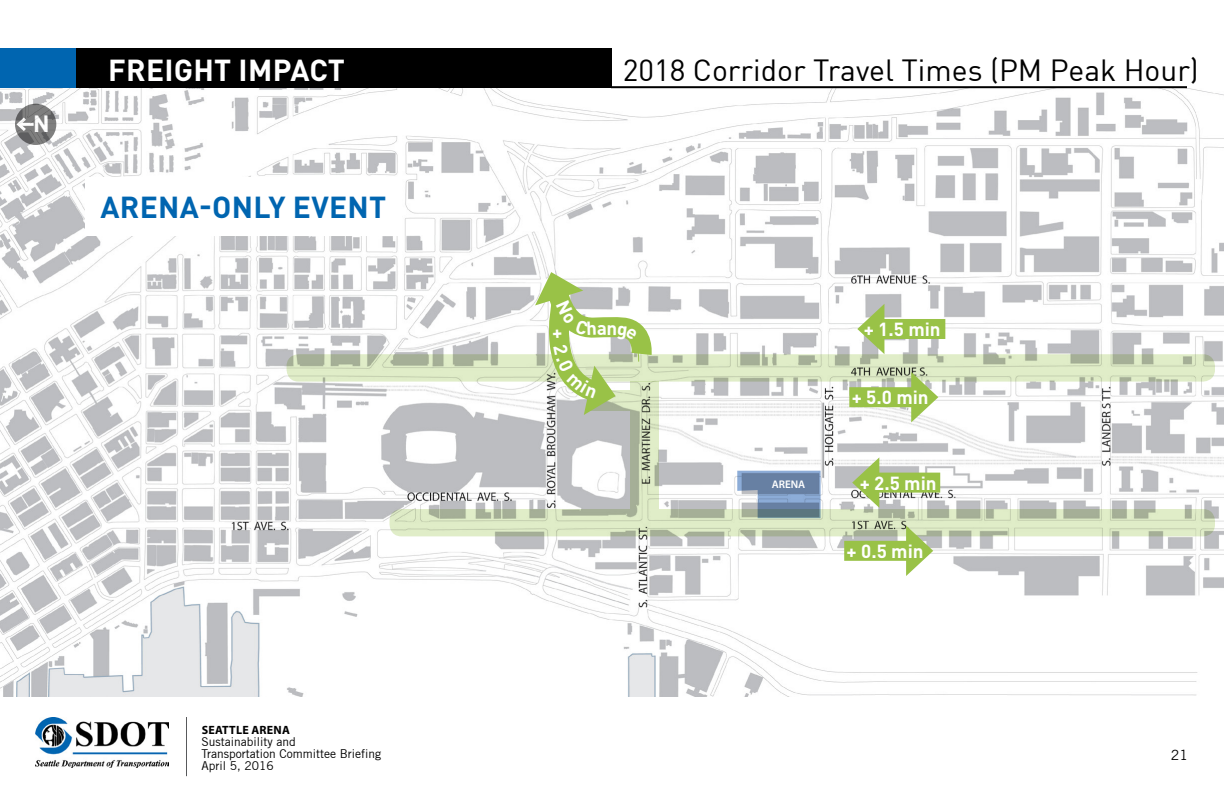
<style>
.page{position:relative;width:1224px;height:792px;background:#fff}
.page>*{position:absolute;margin:0;border:0;box-sizing:border-box;transform-origin:0 0}
.t1{font:30px "DIN";color:#000}
.t2{font:700 30px "DIN Pro";letter-spacing:.01em;color:#0065b0}
.t3{font:700 30px "DIN Pro";letter-spacing:.01em;color:#fff}
.t4{font:700 23.2px "DIN Pro";color:#fff}
.t5{font:700 18.8px "DIN Pro";color:#fff}
.t6{font:14px "Trade Gothic";color:#000}
.t7{font:12px/12px "Trade Gothic";color:#000}
.t8{font:700 12px "Myriad Pro";letter-spacing:.02em;color:#000}
.t9{font:600 11.1px "Myriad Pro";color:#fff}
</style>
<div class="page">
<img style="left:36px;top:717px;width:133px;height:50px">
<hr style="left:186px;top:717px;width:1px;height:59px;background:#58595b">
<div style="left:76px;top:49px;width:536px;height:39px;background:#000"></div>
<div style="left:0;top:49px;width:76px;height:39px;background:#0065b0"></div>
<img style="left:0;top:88px;width:1224px;height:609px">
<svg style="left:15px;top:104px;width:41px;height:41px"></svg>
<hr style="left:19px;top:123px;width:15px;height:3px;background:#fff">
<svg style="left:14px;top:114px;width:15px;height:20px"></svg>
<hr style="left:611px;top:86px;width:576px;height:2px;background:#000">
<div style="left:85px;top:177px;width:317px;height:59px;background:#fff"></div>
<svg style="left:287px;top:354px;width:928px;height:28px;background:#cfdbba"></svg>
<svg style="left:390px;top:509px;width:825px;height:27px;background:#ccd8b7"></svg>
<div style="left:844px;top:541px;width:72px;height:20px;background:#99c247"></div>
<svg style="left:906px;top:526px;width:27px;height:50px"></svg>
<div style="left:849px;top:387px;width:72px;height:20px;background:#99c247"></div>
<svg style="left:911px;top:372px;width:27px;height:50px"></svg>
<div style="left:870px;top:473px;width:70px;height:20px;background:#99c247"></div>
<svg style="left:852px;top:457px;width:27px;height:51px"></svg>
<div style="left:875px;top:319px;width:70px;height:20px;background:#99c247"></div>
<svg style="left:857px;top:304px;width:27px;height:50px"></svg>
<svg style="left:737px;top:471px;width:84px;height:47px;background:#7c94ae"></svg>
<svg style="left:630px;top:416px;width:28px;height:93px;background:#bbc6a8"></svg>
<svg style="left:531px;top:264px;width:131px;height:152px"></svg>
<h2 class="t4" style="left:33px;top:108px;width:18px">N</h2>
<h1 class="t3" style="left:108px;top:50px;width:238px">FREIGHT IMPACT</h1>
<h1 class="t1" style="left:623px;top:52px;width:578px">2018 Corridor Travel Times (PM Peak Hour)</h1>
<h1 class="t2" style="left:100px;top:187px;width:287px">ARENA-ONLY EVENT</h1>
<h3 class="t5" style="left:607px;top:315px;width:12px">n</h3>
<p class="t9" style="left:772px;top:477px;width:35px">ARENA</p>
<h3 class="t5" style="left:864px;top:317px;width:78px">+ 1.5 min</h3>
<h3 class="t5" style="left:852px;top:385px;width:78px">+ 5.0 min</h3>
<h3 class="t5" style="left:860px;top:470px;width:78px">+ 2.5 min</h3>
<h3 class="t5" style="left:847px;top:538px;width:78px">+ 0.5 min</h3>
<p class="t8" style="left:202px;top:723px;width:90px">SEATTLE ARENA</p>
<p class="t7" style="left:202px;top:736px;width:181px">Sustainability and<br>Transportation Committee Briefing<br>April 5, 2016</p>
<p class="t6" style="left:1171px;top:747px;width:19px">21</p>
</div>
